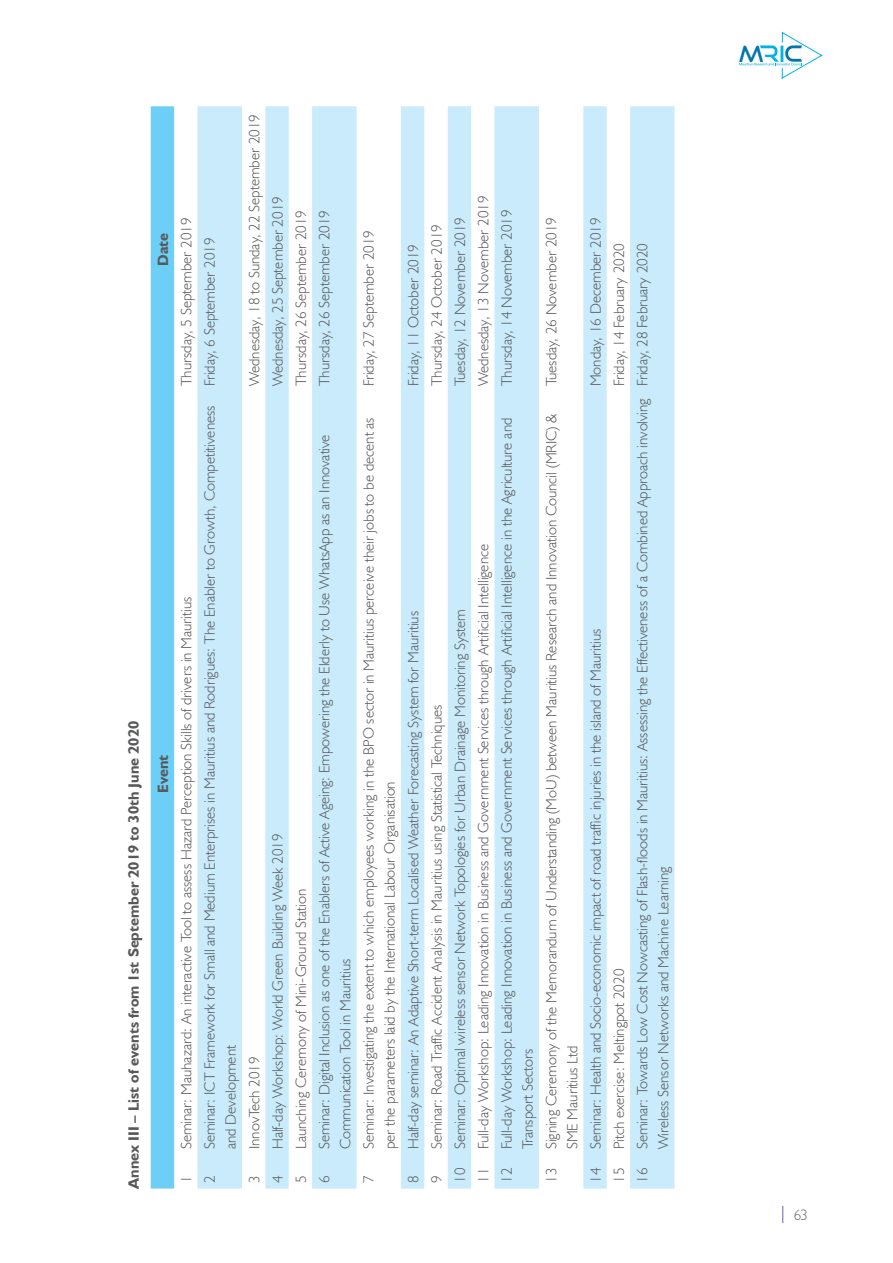
<style>
.page{position:relative;width:893px;height:1263px;background:#fff}
.page>*{position:absolute;margin:0;border:0;box-sizing:border-box;transform-origin:0 0}
.t1{font:22.35px "Good Times Rg";color:#0077a8}
.t2{font:300 15px/21px "Humanist 521 BT";color:#58595b}
.t3{font:700 15px/29.4px "Humanist 521 BT";color:#58595b}
.t4{font:300 15px "Humanist 521 BT";color:#6d6e71}
.s1{color:#00b3e6}
</style>
<div class="page">
<svg style="left:782px;top:1206px;width:1px;height:17px"></svg>
<svg style="left:739px;top:32px;width:83px;height:47px"></svg>
<div style="left:151px;top:106px;width:23px;height:1082px;background:#6dcff6"></div>
<svg style="left:198px;top:106px;width:476px;height:1082px;fill:#c9ebfc"></svg>
<p class="t3" style="left:148px;top:266px;width:35px;rotate:-90deg">Date</p>
<p class="t3" style="left:119px;top:793px;width:73px;text-indent:-396px;rotate:-90deg">Annex III – List of events from 1st September 2019 to 30th June 2020<br>Event</p>
<p class="t2" style="left:176px;top:386px;width:170px;rotate:-90deg">Thursday, 5 September 2019</p>
<p class="t2" style="left:176px;top:1149px;width:554px;rotate:-90deg">Seminar: Mauhazard: An interactive Tool to assess Hazard Perception Skills of drivers in Mauritius</p>
<p class="t2" style="left:199px;top:386px;width:150px;rotate:-90deg">Friday, 6 September 2019</p>
<p class="t2" style="left:199px;top:1149px;width:745px;rotate:-90deg">Seminar: ICT Framework for Small and Medium Enterprises in Mauritius and Rodrigues: The Enabler to Growth, Competitiveness and Development</p>
<p class="t2" style="left:243px;top:386px;width:274px;rotate:-90deg">Wednesday, 18 to Sunday, 22 September 2019</p>
<p class="t2" style="left:243px;top:1149px;width:94px;rotate:-90deg">InnovTech 2019</p>
<p class="t2" style="left:267px;top:386px;width:192px;rotate:-90deg">Wednesday, 25 September 2019</p>
<p class="t2" style="left:290px;top:386px;width:178px;rotate:-90deg">Thursday, 26 September 2019</p>
<p class="t2" style="left:314px;top:386px;width:178px;rotate:-90deg">Thursday, 26 September 2019</p>
<p class="t2" style="left:267px;top:1149px;width:317px;rotate:-90deg">Half-day Workshop: World Green Building Week 2019</p>
<p class="t2" style="left:290px;top:1149px;width:262px;rotate:-90deg">Launching Ceremony of Mini-Ground Station</p>
<p class="t2" style="left:314px;top:1149px;width:716px;rotate:-90deg">Seminar: Digital Inclusion as one of the Enablers of Active Ageing: Empowering the Elderly to Use WhatsApp as an Innovative<br>Communication Tool in Mauritius</p>
<p class="t2" style="left:176px;top:1182px;width:9px;rotate:-90deg">1</p>
<p class="t2" style="left:199px;top:1182px;width:9px;rotate:-90deg">2</p>
<p class="t2" style="left:243px;top:1182px;width:9px;rotate:-90deg">3</p>
<p class="t2" style="left:267px;top:1182px;width:9px;rotate:-90deg">4</p>
<p class="t2" style="left:290px;top:1182px;width:9px;rotate:-90deg">5</p>
<p class="t2" style="left:314px;top:1182px;width:9px;rotate:-90deg">6</p>
<p class="t2" style="left:358px;top:386px;width:158px;rotate:-90deg">Friday, 27 September 2019</p>
<p class="t2" style="left:402px;top:386px;width:144px;rotate:-90deg">Friday, 11 October 2019</p>
<p class="t2" style="left:426px;top:386px;width:164px;rotate:-90deg">Thursday, 24 October 2019</p>
<p class="t2" style="left:449px;top:386px;width:171px;rotate:-90deg">Tuesday, 12 November 2019</p>
<p class="t2" style="left:473px;top:386px;width:192px;rotate:-90deg">Wednesday, 13 November 2019</p>
<p class="t2" style="left:496px;top:386px;width:178px;rotate:-90deg">Thursday, 14 November 2019</p>
<p class="t2" style="left:540px;top:386px;width:171px;rotate:-90deg">Tuesday, 26 November 2019</p>
<p class="t2" style="left:358px;top:1149px;width:733px;rotate:-90deg">Seminar: Investigating the extent to which employees working in the BPO sector in Mauritius perceive their jobs to be decent as per the parameters laid by the International Labour Organisation</p>
<p class="t2" style="left:402px;top:1149px;width:540px;rotate:-90deg">Half-day seminar: An Adaptive Short-term Localised Weather Forecasting System for Mauritius</p>
<p class="t2" style="left:426px;top:1149px;width:446px;rotate:-90deg">Seminar: Road Traffic Accident Analysis in Mauritius using Statistical Techniques</p>
<p class="t2" style="left:358px;top:1182px;width:9px;rotate:-90deg">7</p>
<p class="t2" style="left:402px;top:1182px;width:9px;rotate:-90deg">8</p>
<p class="t2" style="left:426px;top:1182px;width:9px;rotate:-90deg">9</p>
<p class="t2" style="left:449px;top:1182px;width:575px;rotate:-90deg">10 Seminar: Optimal wireless sensor Network Topologies for Urban Drainage Monitoring System</p>
<p class="t2" style="left:473px;top:1182px;width:640px;rotate:-90deg">11 Full-day Workshop: Leading Innovation in Business and Government Services through Artificial Intelligence</p>
<p class="t2" style="left:496px;top:1149px;width:733px;text-indent:-33px;rotate:-90deg">12 Full-day Workshop: Leading Innovation in Business and Government Services through Artificial Intelligence in the Agriculture and<br>Transport Sectors</p>
<p class="t2" style="left:540px;top:1149px;width:737px;text-indent:-33px;rotate:-90deg">13 Signing Ceremony of the Memorandum of Understanding (MoU) between Mauritius Research and Innovation Council (MRIC) &amp;<br>SME Mauritius Ltd</p>
<p class="t2" style="left:585px;top:386px;width:170px;rotate:-90deg">Monday, 16 December 2019</p>
<p class="t2" style="left:585px;top:1182px;width:555px;rotate:-90deg">14 Seminar: Health and Socio-economic impact of road traffic injuries in the island of Mauritius</p>
<p class="t2" style="left:608px;top:386px;width:145px;rotate:-90deg">Friday, 14 February 2020</p>
<p class="t2" style="left:608px;top:1182px;width:215px;rotate:-90deg">15 Pitch exercise: Meltingpot 2020</p>
<p class="t2" style="left:632px;top:386px;width:145px;rotate:-90deg">Friday, 28 February 2020</p>
<p class="t2" style="left:632px;top:1149px;width:752px;text-indent:-33px;rotate:-90deg">16 Seminar: Towards Low Cost Nowcasting of Flash-floods in Mauritius: Assessing the Effectiveness of a Combined Approach involving<br>Wireless Sensor Networks and Machine Learning</p>
<h1 class="t1" style="left:739px;top:40px;width:48px">M <span class="s1">I</span></h1>
<p class="t4" style="left:794px;top:1205px;width:16px">63</p>
</div>
